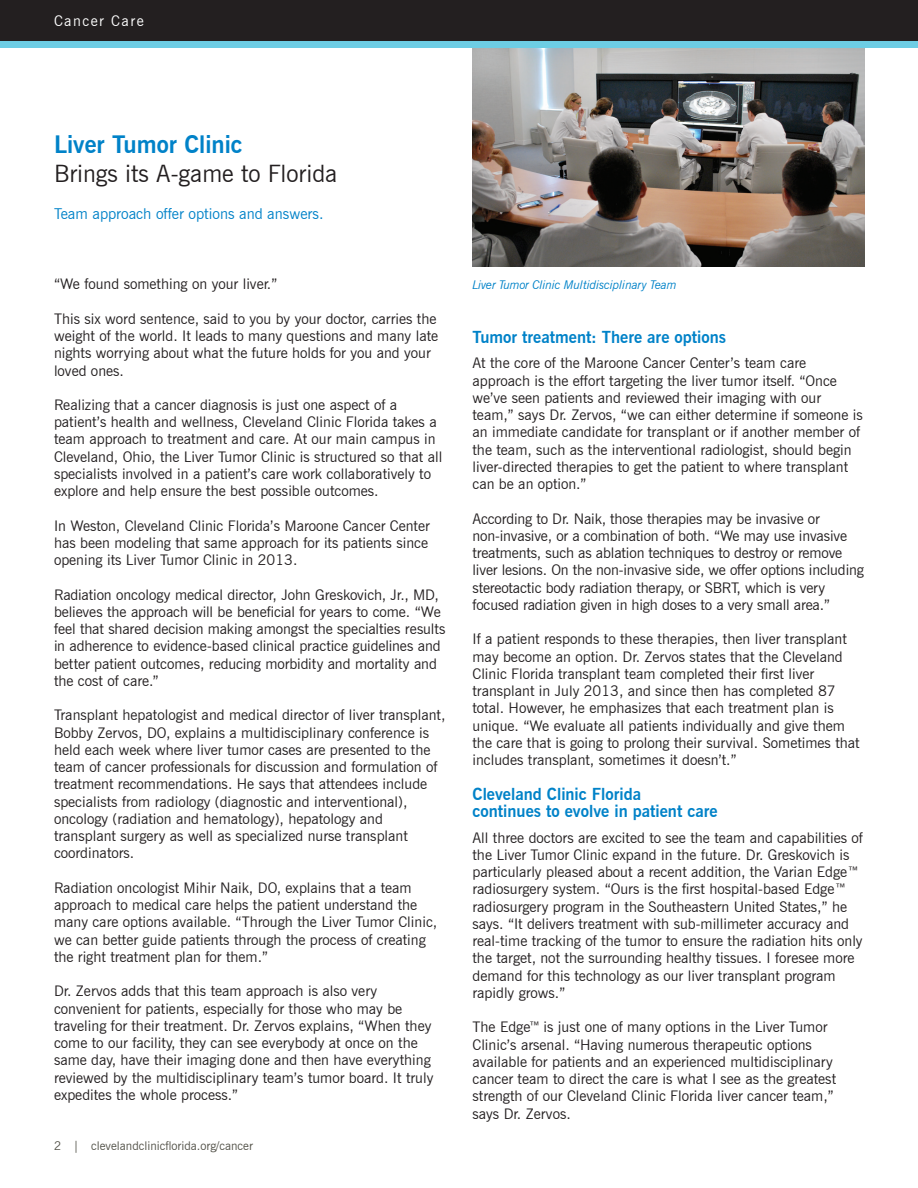
<style>
.page{position:relative;width:918px;height:1188px;background:#fff}
.page>*{position:absolute;margin:0;border:0;box-sizing:border-box;transform-origin:0 0}
.t1{font:24px "News Gothic BT";color:#231f20}
.t2{font:700 24px "News Gothic BT";color:#0082c8}
.t3{font:700 16.5px/17.2px "News Gothic BT";color:#0082c8}
.t4{font:15px "News Gothic BT";color:#0082c8}
.t5{font:14.7px/17.2px "News Gothic BT";color:#231f20}
.t6{font:14.7px "News Gothic BT";letter-spacing:.1em;color:#fff}
.t7{font:italic 12px "News Gothic BT";letter-spacing:-.02em;color:#0082c8}
.t8{font:12px "News Gothic BT";color:#535249}
</style>
<div class="page">
<img style="left:472px;top:48px;width:393px;height:219px">
<div style="left:0;top:8px;width:918px;height:40px;background:#6dcde4"></div>
<div style="left:0;top:0;width:918px;height:41px;background:#231f20"></div>
<p class="t6" style="left:54px;top:12px;width:91px">Cancer Care</p>
<h1 class="t2" style="left:54px;top:130px;width:190px">Liver Tumor Clinic</h1>
<h1 class="t1" style="left:54px;top:159px;width:285px">Brings its A-game to Florida</h1>
<p class="t4" style="left:54px;top:205px;width:271px">Team approach offer options and answers.</p>
<p class="t5" style="left:54px;top:275px;width:225px">“We found something on your liver.”</p>
<p class="t5" style="left:54px;top:310px;width:386px">This six word sentence, said to you by your doctor, carries the weight of the world. It leads to many questions and many late nights worrying about what the future holds for you and your loved ones.</p>
<p class="t5" style="left:54px;top:396px;width:390px">Realizing that a cancer diagnosis is just one aspect of a patient’s health and wellness, Cleveland Clinic Florida takes a team approach to treatment and care. At our main campus in Cleveland, Ohio, the Liver Tumor Clinic is structured so that all specialists involved in a patient’s care work collaboratively to explore and help ensure the best possible outcomes.</p>
<p class="t5" style="left:54px;top:517px;width:377px">In Weston, Cleveland Clinic Florida’s Maroone Cancer Center has been modeling that same approach for its patients since opening its Liver Tumor Clinic in 2013.</p>
<p class="t5" style="left:54px;top:586px;width:393px">Radiation oncology medical director, John Greskovich, Jr., MD, believes the approach will be beneficial for years to come. “We feel that shared decision making amongst the specialties results in adherence to evidence-based clinical practice guidelines and better patient outcomes, reducing morbidity and mortality and the cost of care.”</p>
<p class="t5" style="left:54px;top:706px;width:393px">Transplant hepatologist and medical director of liver transplant, Bobby Zervos, DO, explains a multidisciplinary conference is held each week where liver tumor cases are presented to the team of cancer professionals for discussion and formulation of treatment recommendations. He says that attendees include specialists from radiology (diagnostic and interventional), oncology (radiation and hematology), hepatology and transplant surgery as well as specialized nurse transplant coordinators.</p>
<p class="t5" style="left:54px;top:879px;width:385px">Radiation oncologist Mihir Naik, DO, explains that a team approach to medical care helps the patient understand the many care options available. “Through the Liver Tumor Clinic, we can better guide patients through the process of creating the right treatment plan for them.”</p>
<p class="t5" style="left:54px;top:982px;width:381px">Dr. Zervos adds that this team approach is also very convenient for patients, especially for those who may be traveling for their treatment. Dr. Zervos explains, “When they come to our facility, they can see everybody at once on the same day, have their imaging done and then have everything reviewed by the multidisciplinary team’s tumor board. It truly expedites the whole process.”</p>
<p class="t8" style="left:54px;top:1138px;width:200px">2 | clevelandclinicflorida.org/cancer</p>
<p class="t7" style="left:472px;top:278px;width:206px">Liver Tumor Clinic Multidisciplinary Team</p>
<p class="t3" style="left:472px;top:328px;width:255px">Tumor treatment: There are options</p>
<p class="t5" style="left:472px;top:354px;width:392px">At the core of the Maroone Cancer Center’s team care approach is the effort targeting the liver tumor itself. “Once we’ve seen patients and reviewed their imaging with our team,” says Dr. Zervos, “we can either determine if someone is an immediate candidate for transplant or if another member of the team, such as the interventional radiologist, should begin liver-directed therapies to get the patient to where transplant can be an option.”</p>
<p class="t5" style="left:472px;top:510px;width:393px">According to Dr. Naik, those therapies may be invasive or non-invasive, or a combination of both. “We may use invasive treatments, such as ablation techniques to destroy or remove liver lesions. On the non-invasive side, we offer options including stereotactic body radiation therapy, or SBRT, which is very focused radiation given in high doses to a very small area.”</p>
<p class="t5" style="left:472px;top:630px;width:389px">If a patient responds to these therapies, then liver transplant may become an option. Dr. Zervos states that the Cleveland Clinic Florida transplant team completed their first liver transplant in July 2013, and since then has completed 87 total. However, he emphasizes that each treatment plan is unique. “We evaluate all patients individually and give them the care that is going to prolong their survival. Sometimes that includes transplant, sometimes it doesn’t.”</p>
<p class="t3" style="left:472px;top:785px;width:247px">Cleveland Clinic Florida<br>continues to evolve in patient care</p>
<p class="t5" style="left:472px;top:829px;width:392px">All three doctors are excited to see the team and capabilities of the Liver Tumor Clinic expand in the future. Dr. Greskovich is particularly pleased about a recent addition, the Varian Edge™ radiosurgery system. “Ours is the first hospital-based Edge™ radiosurgery program in the Southeastern United States,” he says. “It delivers treatment with sub-millimeter accuracy and real-time tracking of the tumor to ensure the radiation hits only the target, not the surrounding healthy tissues. I foresee more demand for this technology as our liver transplant program rapidly grows.”</p>
<p class="t5" style="left:472px;top:1018px;width:365px">The Edge™ is just one of many options in the Liver Tumor Clinic’s arsenal. “Having numerous therapeutic options available for patients and an experienced multidisciplinary cancer team to direct the care is what I see as the greatest strength of our Cleveland Clinic Florida liver cancer team,” says Dr. Zervos.</p>
</div>
